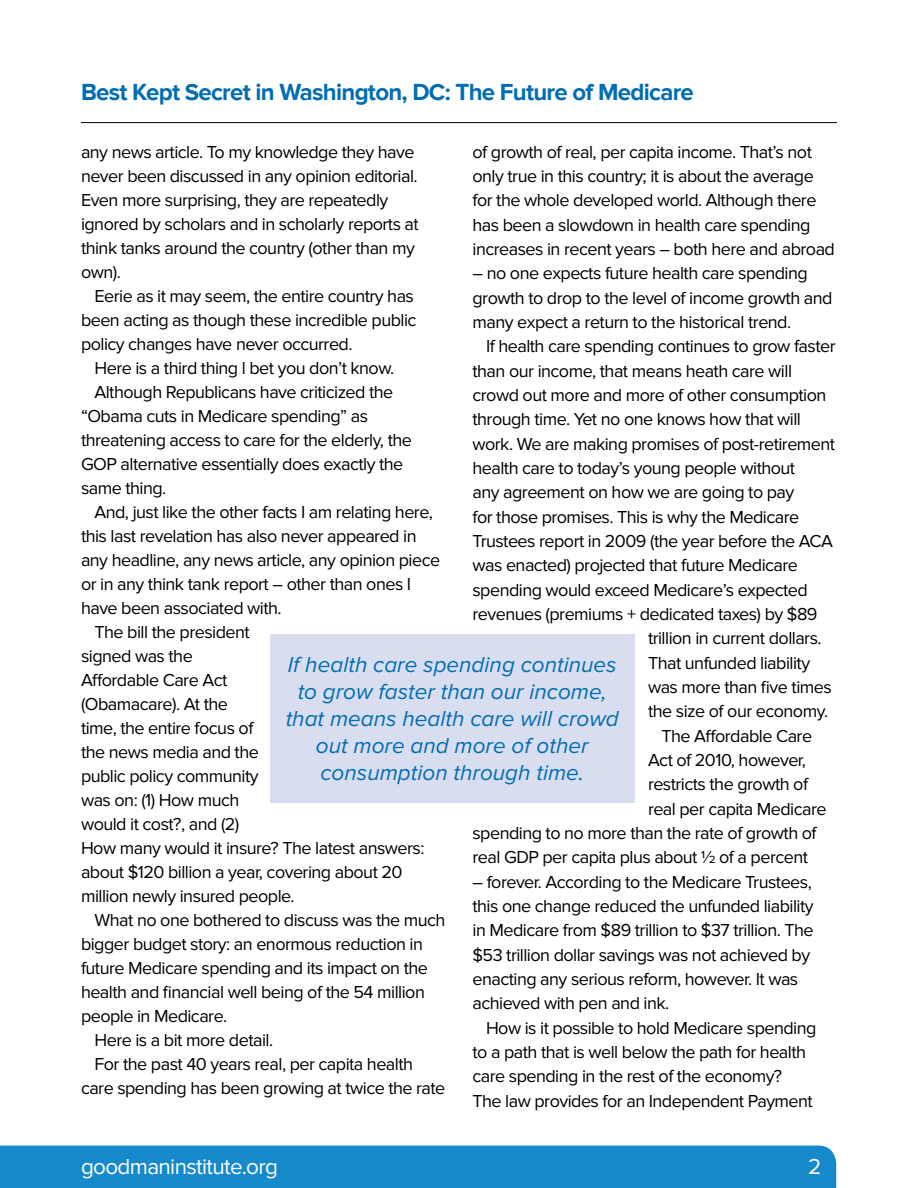
<style>
.page{position:relative;width:918px;height:1188px;background:#fff}
.page>*{position:absolute;margin:0;border:0;box-sizing:border-box;transform-origin:0 0}
.t1{font:700 24px "Proxima Nova";letter-spacing:-.03em;color:#036db3}
.t2{font:italic 22.5px/27px "Proxima Nova";color:#036db3;text-align:center}
.t3{font:22.5px "Proxima Nova";letter-spacing:-.03em;color:#fff}
.t4{font:18px/24.3px "Proxima Nova";letter-spacing:-.03em;color:#000}
</style>
<div class="page">
<div style="left:0;top:1146px;width:836px;height:42px;background:#1689ca"></div>
<hr style="left:81px;top:122px;width:756px;height:1px;background:#000">
<div style="left:270px;top:634px;width:364px;height:168px;background:#d8def0"></div>
<h1 class="t1" style="left:81px;top:78px;width:614px">Best Kept Secret in Washington, DC: The Future of Medicare</h1>
<p class="t4" style="left:472px;top:140px;width:364px">of growth of real, per capita income. That’s not only true in this country; it is about the average for the whole developed world. Although there has been a slowdown in health care spending increases in recent years – both here and abroad</p>
<p class="t4" style="left:472px;top:261px;width:362px">– no one expects future health care spending growth to drop to the level of income growth and many expect a return to the historical trend.</p>
<p class="t4" style="left:486px;top:334px;width:351px">If health care spending continues to grow faster</p>
<p class="t4" style="left:472px;top:359px;width:321px">than our income, that means heath care will</p>
<p class="t4" style="left:472px;top:383px;width:355px">crowd out more and more of other consumption</p>
<p class="t4" style="left:472px;top:407px;width:330px">through time. Yet no one knows how that will</p>
<p class="t4" style="left:472px;top:432px;width:364px">work. We are making promises of post-retirement</p>
<p class="t4" style="left:472px;top:456px;width:324px">health care to today’s young people without</p>
<p class="t4" style="left:472px;top:480px;width:323px">any agreement on how we are going to pay</p>
<p class="t4" style="left:472px;top:505px;width:328px">for those promises. This is why the Medicare</p>
<p class="t4" style="left:472px;top:529px;width:362px">Trustees report in 2009 (the year before the ACA</p>
<p class="t4" style="left:472px;top:553px;width:327px">was enacted) projected that future Medicare</p>
<p class="t4" style="left:472px;top:578px;width:337px">spending would exceed Medicare’s expected</p>
<p class="t4" style="left:472px;top:602px;width:347px">revenues (premiums + dedicated taxes) by $89</p>
<p class="t4" style="left:648px;top:626px;width:175px">trillion in current dollars.</p>
<p class="t4" style="left:648px;top:651px;width:164px">That unfunded liability</p>
<p class="t4" style="left:648px;top:675px;width:185px">was more than five times</p>
<p class="t4" style="left:648px;top:699px;width:182px">the size of our economy.</p>
<p class="t4" style="left:662px;top:724px;width:152px">The Affordable Care</p>
<p class="t4" style="left:648px;top:748px;width:159px">Act of 2010, however,</p>
<p class="t4" style="left:648px;top:772px;width:162px">restricts the growth of</p>
<p class="t4" style="left:648px;top:797px;width:180px">real per capita Medicare</p>
<p class="t4" style="left:472px;top:821px;width:346px">spending to no more than the rate of growth of</p>
<p class="t4" style="left:472px;top:846px;width:337px">real GDP per capita plus about ½ of a percent</p>
<p class="t4" style="left:472px;top:870px;width:343px">– forever. According to the Medicare Trustees, this one change reduced the unfunded liability in Medicare from $89 trillion to $37 trillion. The $53 trillion dollar savings was not achieved by enacting any serious reform, however. It was achieved with pen and ink.</p>
<p class="t4" style="left:472px;top:1016px;width:345px;text-indent:14px">How is it possible to hold Medicare spending to a path that is well below the path for health care spending in the rest of the economy?<br>The law provides for an Independent Payment</p>
<p class="t4" style="left:81px;top:140px;width:339px">any news article. To my knowledge they have never been discussed in any opinion editorial.<br>Even more surprising, they are repeatedly ignored by scholars and in scholarly reports at think tanks around the country (other than my own).</p>
<p class="t4" style="left:81px;top:284px;width:337px;text-indent:14px">Eerie as it may seem, the entire country has been acting as though these incredible public policy changes have never occurred.</p>
<p class="t4" style="left:94px;top:356px;width:301px">Here is a third thing l bet you don’t know.</p>
<p class="t4" style="left:94px;top:380px;width:300px">Although Republicans have criticized the</p>
<p class="t4" style="left:81px;top:404px;width:289px">“Obama cuts in Medicare spending” as</p>
<p class="t4" style="left:81px;top:428px;width:332px">threatening access to care for the elderly, the</p>
<p class="t4" style="left:81px;top:452px;width:324px">GOP alternative essentially does exactly the</p>
<p class="t4" style="left:81px;top:476px;width:87px">same thing.</p>
<p class="t4" style="left:94px;top:500px;width:340px">And, just like the other facts I am relating here,</p>
<p class="t4" style="left:81px;top:524px;width:337px">this last revelation has also never appeared in</p>
<p class="t4" style="left:81px;top:548px;width:361px">any headline, any news article, any opinion piece</p>
<p class="t4" style="left:81px;top:572px;width:332px">or in any think tank report – other than ones I</p>
<p class="t4" style="left:81px;top:596px;width:202px">have been associated with.</p>
<p class="t4" style="left:94px;top:620px;width:157px">The bill the president</p>
<p class="t4" style="left:81px;top:644px;width:113px">signed was the</p>
<p class="t4" style="left:81px;top:668px;width:148px">Affordable Care Act</p>
<p class="t4" style="left:81px;top:692px;width:149px">(Obamacare). At the</p>
<p class="t4" style="left:81px;top:716px;width:174px">time, the entire focus of</p>
<p class="t4" style="left:81px;top:740px;width:179px">the news media and the</p>
<p class="t4" style="left:81px;top:764px;width:179px">public policy community</p>
<p class="t4" style="left:81px;top:788px;width:160px">was on: (1) How much</p>
<p class="t4" style="left:81px;top:812px;width:160px">would it cost?, and (2)</p>
<p class="t4" style="left:81px;top:836px;width:345px">How many would it insure? The latest answers:</p>
<p class="t4" style="left:81px;top:860px;width:323px">about $120 billion a year, covering about 20</p>
<p class="t4" style="left:81px;top:884px;width:215px">million newly insured people.</p>
<p class="t4" style="left:94px;top:908px;width:353px">What no one bothered to discuss was the much</p>
<p class="t4" style="left:81px;top:932px;width:344px">bigger budget story: an enormous reduction in</p>
<p class="t4" style="left:81px;top:956px;width:349px">future Medicare spending and its impact on the</p>
<p class="t4" style="left:81px;top:980px;width:345px">health and financial well being of the 54 million</p>
<p class="t4" style="left:81px;top:1004px;width:148px">people in Medicare.</p>
<p class="t4" style="left:94px;top:1028px;width:180px">Here is a bit more detail.</p>
<p class="t4" style="left:94px;top:1052px;width:320px">For the past 40 years real, per capita health</p>
<p class="t4" style="left:81px;top:1076px;width:366px">care spending has been growing at twice the rate</p>
<p class="t2" style="left:286px;top:651px;width:335px">If health care spending continues to grow faster than our income, that means health care will crowd out more and more of other consumption through time.</p>
<p class="t3" style="left:81px;top:1153px;width:199px">goodmaninstitute.org</p>
<p class="t3" style="left:808px;top:1153px;width:15px">2</p>
</div>
